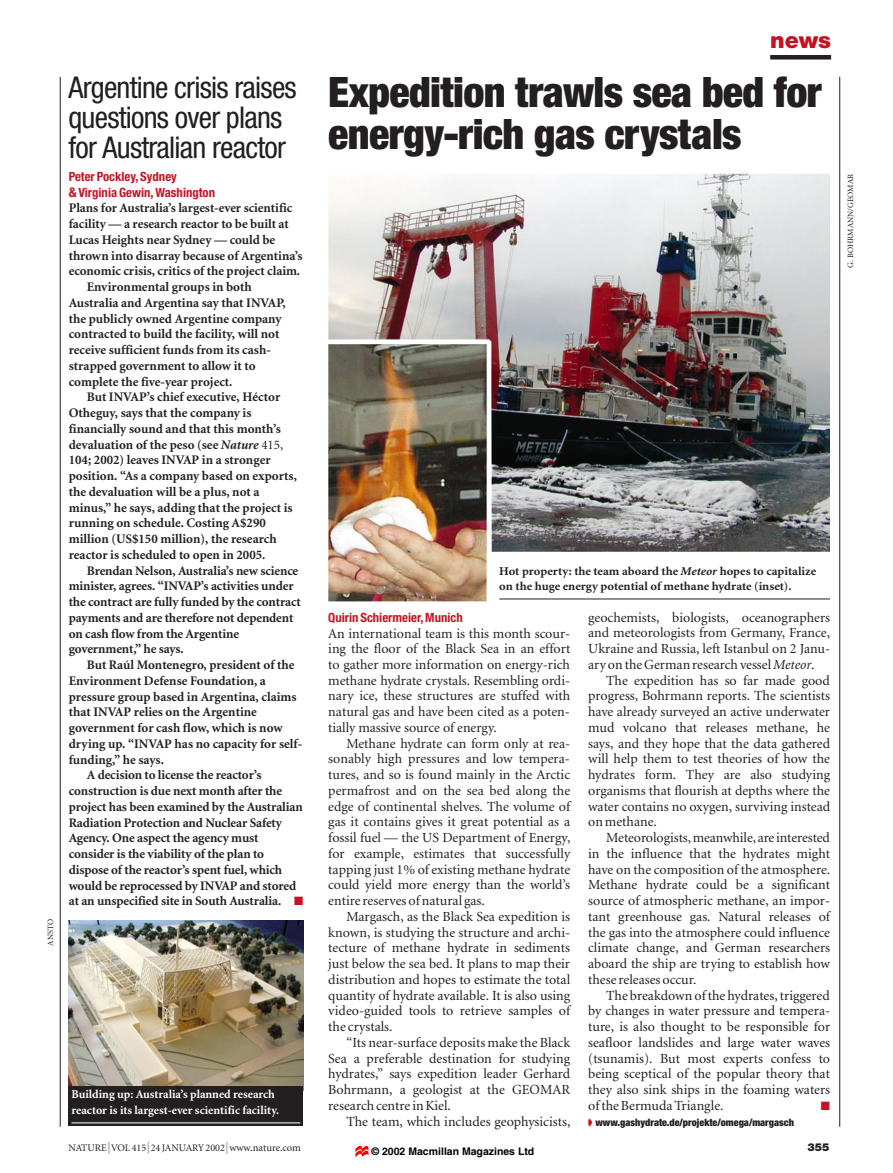
<style>
.page{position:relative;width:893px;height:1173px;background:#fff}
.page>*{position:absolute;margin:0;border:0;box-sizing:border-box;transform-origin:0 0}
.t1{font:900 condensed 42px/42px "Helvetica Neue";letter-spacing:-.015em;color:#231f20}
.t2{font:condensed 30px/30px "Helvetica Neue";letter-spacing:-.025em;color:#231f20}
.t3{font:900 22.5px "Helvetica Neue";color:#c41324}
.t4{font:13.95px/15.8px "Minion";color:#231f20;text-align:justify}
.t5{font:700 13.2px "Minion";letter-spacing:-.005em;color:#231f20}
.t6{font:700 condensed 12.75px/15.8px "Helvetica Neue";color:#c41324}
.t7{font:700 12px/15.8px "Minion";color:#231f20;scale:1.05 1}
.t8{font:700 12px/15.8px "Minion";color:#fff}
.t9{font:12px "Zapf Dingbats";color:#c41324}
.t10{font:900 10.8px "Helvetica Neue";color:#231f20}
.t11{font:700 10.5px "Helvetica";color:#000}
.t12{font:10.2px "Minion";color:#231f20}
.t13{font:900 condensed 10.2px "Helvetica Neue";color:#231f20}
.t14{font:8.25px "Minion";color:#231f20}
.s1{font-size:13.5px}
.s2{font-style:italic}
.s3{font-weight:400}
.s4{color:#c41324}
.s5{font-family:"Unica SB";font-weight:300;font-size:12px}
.s6{font-size:10.5px}
</style>
<div class="page">
<div style="left:770px;top:55px;width:61px;height:5px;background:#231f20"></div>
<hr style="left:60px;top:77px;width:1px;height:1050px;background:#231f20">
<hr style="left:839px;top:77px;width:1px;height:1050px;background:#231f20">
<img style="left:328px;top:174px;width:502px;height:427px">
<img style="left:68px;top:920px;width:235px;height:167px">
<div style="left:68px;top:1087px;width:235px;height:39px;background:#231f20"></div>
<hr style="left:71px;top:1123px;width:229px;height:1px;background:#fff">
<svg style="left:355px;top:1146px;width:13px;height:11px"></svg>
<p class="t14" style="left:47px;top:946px;width:28px;rotate:-90deg">ANSTO</p>
<h2 class="t2" style="left:68px;top:75px;width:230px">Argentine crisis raises questions over plans for Australian reactor</h2>
<p class="t6" style="left:69px;top:169px;width:148px">Peter Pockley, Sydney <span class="s1">&amp;</span>Virginia Gewin, Washington</p>
<p class="t5" style="left:69px;top:203px;width:225px">Plans for Australia’s largest-ever scientific</p>
<p class="t5" style="left:69px;top:219px;width:222px">facility — a research reactor to be built at</p>
<p class="t5" style="left:69px;top:234px;width:208px">Lucas Heights near Sydney — could be</p>
<p class="t5" style="left:69px;top:250px;width:235px">thrown into disarray because of Argentina’s</p>
<p class="t5" style="left:69px;top:266px;width:233px">economic crisis, critics of the project claim.</p>
<p class="t5" style="left:87px;top:282px;width:167px">Environmental groups in both</p>
<p class="t5" style="left:69px;top:297px;width:218px">Australia and Argentina say that INVAP,</p>
<p class="t5" style="left:69px;top:313px;width:214px">the publicly owned Argentine company</p>
<p class="t5" style="left:69px;top:329px;width:212px">contracted to build the facility, will not</p>
<p class="t5" style="left:69px;top:345px;width:204px">receive sufficient funds from its cash-</p>
<p class="t5" style="left:69px;top:360px;width:188px">strapped government to allow it to</p>
<p class="t5" style="left:69px;top:376px;width:165px">complete the five-year project.</p>
<p class="t5" style="left:87px;top:392px;width:195px">But INVAP’s chief executive, Héctor</p>
<p class="t5" style="left:69px;top:408px;width:184px">Otheguy, says that the company is</p>
<p class="t5" style="left:69px;top:423px;width:213px">financially sound and that this month’s</p>
<p class="t5" style="left:69px;top:439px;width:216px">devaluation of the peso (see <span class="s2">Nature</span> <span class="s3">415,</span></p>
<p class="t5" style="left:69px;top:455px;width:203px">104; 2002) leaves INVAP in a stronger</p>
<p class="t5" style="left:69px;top:471px;width:230px">position. “As a company based on exports,</p>
<p class="t5" style="left:69px;top:486px;width:192px">the devaluation will be a plus, not a</p>
<p class="t5" style="left:69px;top:502px;width:225px">minus,” he says, adding that the project is</p>
<p class="t5" style="left:69px;top:518px;width:199px">running on schedule. Costing A$290</p>
<p class="t5" style="left:69px;top:534px;width:209px">million (US$150 million), the research</p>
<p class="t5" style="left:69px;top:549px;width:198px">reactor is scheduled to open in 2005.</p>
<p class="t5" style="left:87px;top:565px;width:213px">Brendan Nelson, Australia’s new science</p>
<p class="t5" style="left:69px;top:581px;width:226px">minister, agrees. “INVAP’s activities under</p>
<p class="t5" style="left:69px;top:597px;width:234px">the contract are fully funded by the contract</p>
<p class="t5" style="left:69px;top:612px;width:226px">payments and are therefore not dependent</p>
<p class="t5" style="left:69px;top:628px;width:172px">on cash flow from the Argentine</p>
<p class="t5" style="left:69px;top:644px;width:116px">government,” he says.</p>
<p class="t5" style="left:87px;top:660px;width:209px">But Raúl Montenegro, president of the</p>
<p class="t5" style="left:69px;top:675px;width:199px">Environment Defense Foundation, a</p>
<p class="t5" style="left:69px;top:691px;width:229px">pressure group based in Argentina, claims</p>
<p class="t5" style="left:69px;top:707px;width:190px">that INVAP relies on the Argentine</p>
<p class="t5" style="left:69px;top:723px;width:215px">government for cash flow, which is now</p>
<p class="t5" style="left:69px;top:738px;width:235px">drying up. “INVAP has no capacity for self-</p>
<p class="t5" style="left:69px;top:754px;width:97px">funding,” he says.</p>
<p class="t5" style="left:87px;top:770px;width:176px">A decision to license the reactor’s</p>
<p class="t5" style="left:69px;top:786px;width:215px">construction is due next month after the</p>
<p class="t5" style="left:69px;top:801px;width:235px">project has been examined by the Australian</p>
<p class="t5" style="left:69px;top:817px;width:215px">Radiation Protection and Nuclear Safety</p>
<p class="t5" style="left:69px;top:833px;width:191px">Agency. One aspect the agency must</p>
<p class="t5" style="left:69px;top:849px;width:197px">consider is the viability of the plan to</p>
<p class="t5" style="left:69px;top:864px;width:215px">dispose of the reactor’s spent fuel, which</p>
<p class="t5" style="left:69px;top:880px;width:229px">would be reprocessed by INVAP and stored</p>
<p class="t5" style="left:69px;top:896px;width:236px">at an unspecified site in South Australia. <span class="s4">■</span></p>
<p class="t8" style="left:71px;top:1088px;width:209px">Building up: Australia’s planned research reactor is its largest-ever scientific facility.</p>
<h3 class="t3" style="left:770px;top:32px;width:62px">news</h3>
<h1 class="t1" style="left:328px;top:75px;width:495px">Expedition trawls sea bed for energy-rich gas crystals</h1>
<p class="t7" style="left:499px;top:564px;width:303px">Hot property: the team aboard the <span class="s2">Meteor</span> hopes to capitalize on the huge energy potential of methane hydrate (inset).</p>
<p class="t6" style="left:328px;top:610px;width:136px">Quirin Schiermeier, Munich</p>
<p class="t4" style="left:328px;top:626px;width:243px">An international team is this month scour&shy;ing the floor of the Black Sea in an effort to gather more information on energy-rich methane hydrate crystals. Resembling ordi&shy;nary ice, these structures are stuffed with natural gas and have been cited as a poten&shy;tially massive source of energy.</p>
<p class="t4" style="left:328px;top:737px;width:243px;text-indent:18px">Methane hydrate can form only at rea&shy;sonably high pressures and low tempera&shy;tures, and so is found mainly in the Arctic permafrost and on the sea bed along the edge of continental shelves. The volume of gas it contains gives it great potential as a fossil fuel — the US Department of Energy, for example, estimates that successfully tapping just 1% of existing methane hydrate could yield more energy than the world’s entire reserves of natural gas.</p>
<p class="t4" style="left:328px;top:910px;width:243px;text-indent:18px">Margasch, as the Black Sea expedition is known, is studying the structure and archi&shy;tecture of methane hydrate in sediments just below the sea bed. It plans to map their distribution and hopes to estimate the total quantity of hydrate available. It is also using video-guided tools to retrieve samples of the crystals.</p>
<p class="t4" style="left:328px;top:1036px;width:243px;text-indent:18px">“Its near-surface deposits make the Black Sea a preferable destination for studying hydrates,” says expedition leader Gerhard Bohrmann, a geologist at the GEOMAR research centre in Kiel.</p>
<p class="t4" style="left:346px;top:1115px;width:225px">The team, which includes geophysicists,</p>
<p class="t4" style="left:588px;top:611px;width:243px">geochemists, biologists, oceanographers and meteorologists from Germany, France, Ukraine and Russia, left Istanbul on 2 Janu&shy;ary on the German research vessel <span class="s2">Meteor</span>.</p>
<p class="t4" style="left:588px;top:674px;width:243px;text-indent:18px">The expedition has so far made good progress, Bohrmann reports. The scientists have already surveyed an active underwater mud volcano that releases methane, he says, and they hope that the data gathered will help them to test theories of how the hydrates form. They are also studying organisms that flourish at depths where the water contains no oxygen, surviving instead on methane.</p>
<p class="t4" style="left:588px;top:831px;width:243px;text-indent:18px">Meteorologists, meanwhile, are interested in the influence that the hydrates might have on the composition of the atmosphere.<br>Methane hydrate could be a significant source of atmospheric methane, an impor&shy;tant greenhouse gas. Natural releases of the gas into the atmosphere could influence climate change, and German researchers aboard the ship are trying to establish how these releases occur.</p>
<p class="t4" style="left:588px;top:989px;width:243px;text-indent:18px">The breakdown of the hydrates, triggered by changes in water pressure and tempera&shy;ture, is also thought to be responsible for seafloor landslides and large water waves (tsunamis). But most experts confess to being sceptical of the popular theory that they also sink ships in the foaming waters of the Bermuda Triangle.</p>
<p class="t9" style="left:820px;top:1100px;width:11px">■</p>
<p class="t13" style="left:588px;top:1118px;width:207px"><span class="s4">➧</span> www.gashydrate.de/projekte/omega/margasch</p>
<p class="t12" style="left:68px;top:1143px;width:234px">NATURE<span class="s5">|</span> VOL 415 <span class="s5">|</span> 24 JANUARY 2002 <span class="s5">|</span> <span class="s6">www.nature.com</span></p>
<p class="t10" style="left:807px;top:1143px;width:23px">355</p>
<p class="t11" style="left:371px;top:1145px;width:164px">© 2002 Macmillan Magazines Ltd</p>
<p class="t14" style="left:847px;top:268px;width:96px;rotate:-90deg">G. BOHRMANN/GEOMAR</p>
</div>
